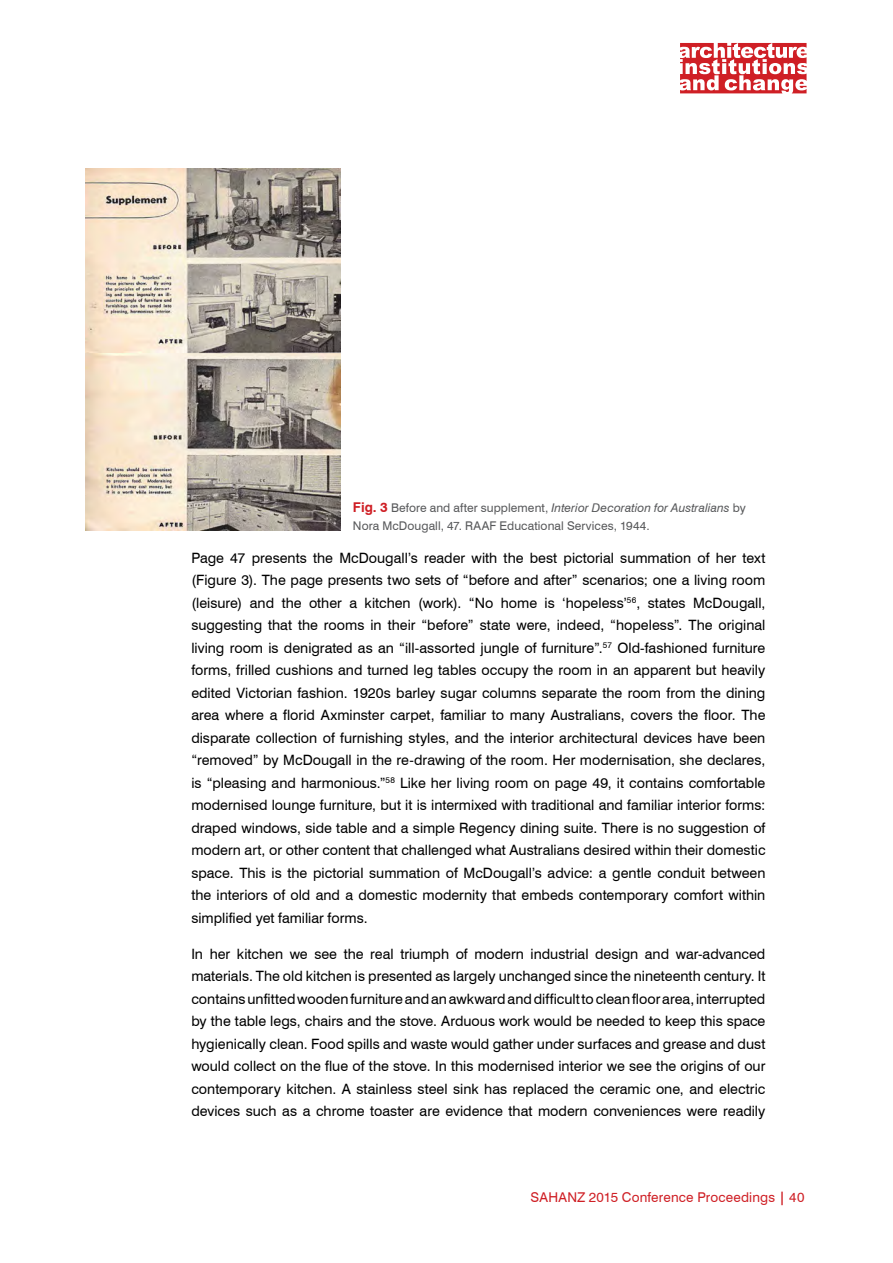
<style>
.page{position:relative;width:893px;height:1263px;background:#fff}
.page>*{position:absolute;margin:0;border:0;box-sizing:border-box;transform-origin:0 0}
.t1{font:14.25px/22.5px "Swiss 721 BT";color:#000;text-align:justify}
.t2{font:13.5px "Swiss 721 BT";letter-spacing:.015em;color:#cf1f25}
.t3{font:12px/18px "Swiss 721 BT";letter-spacing:.01em;color:#58595b}
.s1{font-weight:700;font-size:13.5px;color:#cf1f25}
.s2{font-style:italic}
.s3{font-weight:700}
</style>
<div class="page">
<svg style="left:680px;top:43px;width:126px;height:50px"></svg>
<img style="left:85px;top:169px;width:255px;height:361px">
<p class="t3" style="left:353px;top:499px;width:394px"><span class="s1">Fig. 3</span> Before and after supplement, <span class="s2">Interior Decoration for Australians</span> by<br>Nora McDougall, 47. RAAF Educational Services, 1944.</p>
<p class="t1" style="left:191px;top:546px;width:576px">Page 47 presents the McDougall’s reader with the best pictorial summation of her text (Figure 3). The page presents two sets of “before and after” scenarios; one a living room (leisure) and the other a kitchen (work). “No home is ‘hopeless’<sup>56</sup>, states McDougall, suggesting that the rooms in their “before” state were, indeed, “hopeless”. The original living room is denigrated as an “ill-assorted jungle of furniture”.<sup>57</sup> Old-fashioned furniture forms, frilled cushions and turned leg tables occupy the room in an apparent but heavily edited Victorian fashion. 1920s barley sugar columns separate the room from the dining area where a florid Axminster carpet, familiar to many Australians, covers the floor. The disparate collection of furnishing styles, and the interior architectural devices have been “removed” by McDougall in the re-drawing of the room. Her modernisation, she declares, is “pleasing and harmonious.”<sup>58</sup> Like her living room on page 49, it contains comfortable modernised lounge furniture, but it is intermixed with traditional and familiar interior forms: draped windows, side table and a simple Regency dining suite. There is no suggestion of modern art, or other content that challenged what Australians desired within their domestic space. This is the pictorial summation of McDougall’s advice: a gentle conduit between the interiors of old and a domestic modernity that embeds contemporary comfort within simplified yet familiar forms.</p>
<p class="t1" style="left:191px;top:942px;width:576px">In her kitchen we see the real triumph of modern industrial design and war-advanced materials. The old kitchen is presented as largely unchanged since the nineteenth century. It contains unfitted wooden furniture and an awkward and difficult to clean floor area, interrupted by the table legs, chairs and the stove. Arduous work would be needed to keep this space hygienically clean. Food spills and waste would gather under surfaces and grease and dust would collect on the flue of the stove. In this modernised interior we see the origins of our contemporary kitchen. A stainless steel sink has replaced the ceramic one, and electric devices such as a chrome toaster are evidence that modern conveniences were readily</p>
<p class="t2" style="left:531px;top:1188px;width:275px">SAHANZ 2015 Conference Proceedings <span class="s3">|</span> 40</p>
</div>
